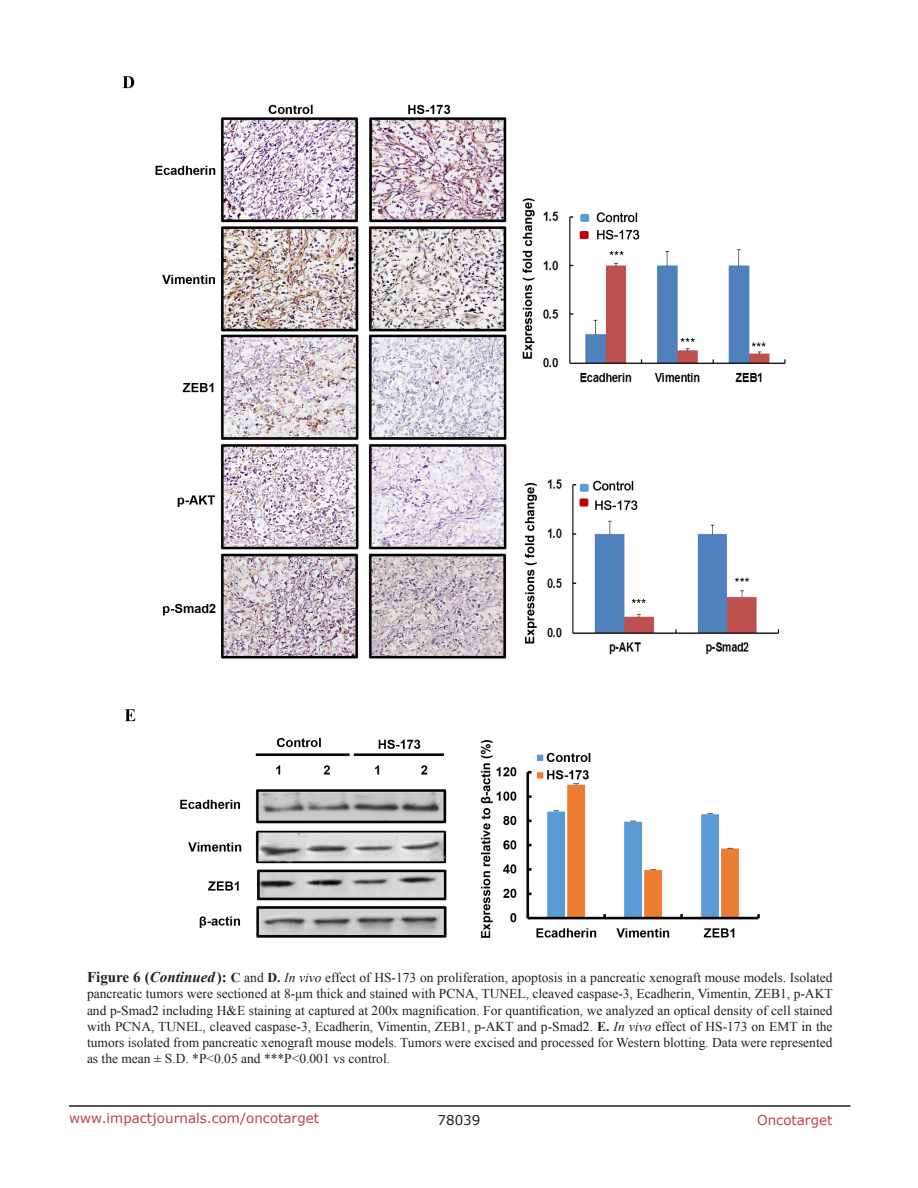
<style>
.page{position:relative;width:918px;height:1188px;background:#fff}
.page>*{position:absolute;margin:0;border:0;box-sizing:border-box;transform-origin:0 0}
.figuretext{font:13.5px/16.2px "Times New Roman";color:#231f20;text-align:justify}
.t1{font:13.5px "Verdana";color:#c24141}
.t2{font:13.5px "Verdana";color:#231f20}
.s1{font-weight:700;font-size:15px}
.s2{font-weight:700;font-style:italic;font-size:15px}
.s3{font-weight:700}
.s4{font-style:italic}
</style>
<div class="page">
<hr style="left:69px;top:1105px;width:781px;height:2px;background:#231f20">
<img style="left:122px;top:76px;width:664px;height:862px">
<p class="figuretext" style="left:87px;top:969px;width:747px"><span class="s1">Figure 6 (</span><span class="s2">Continued</span><span class="s1">):</span> <span class="s3">C</span> and <span class="s3">D.</span> <span class="s4">In vivo</span> effect of HS-173 on proliferation, apoptosis in a pancreatic xenograft mouse models. Isolated pancreatic tumors were sectioned at 8-μm thick and stained with PCNA, TUNEL, cleaved caspase-3, Ecadherin, Vimentin, ZEB1, p-AKT and p-Smad2 including H&amp;E staining at captured at 200x magnification. For quantification, we analyzed an optical density of cell stained with PCNA, TUNEL, cleaved caspase-3, Ecadherin, Vimentin, ZEB1, p-AKT and p-Smad2. <span class="s3">E.</span> <span class="s4">In vivo</span> effect of HS-173 on EMT in the tumors isolated from pancreatic xenograft mouse models. Tumors were excised and processed for Western blotting. Data were represented as the mean ± S.D. *P&lt;0.05 and ***P&lt;0.001 vs control.</p>
<p class="t1" style="left:69px;top:1109px;width:252px">www.impactjournals.com/oncotarget</p>
<p class="t2" style="left:438px;top:1111px;width:44px">78039</p>
<p class="t1" style="left:757px;top:1111px;width:77px">Oncotarget</p>
</div>
